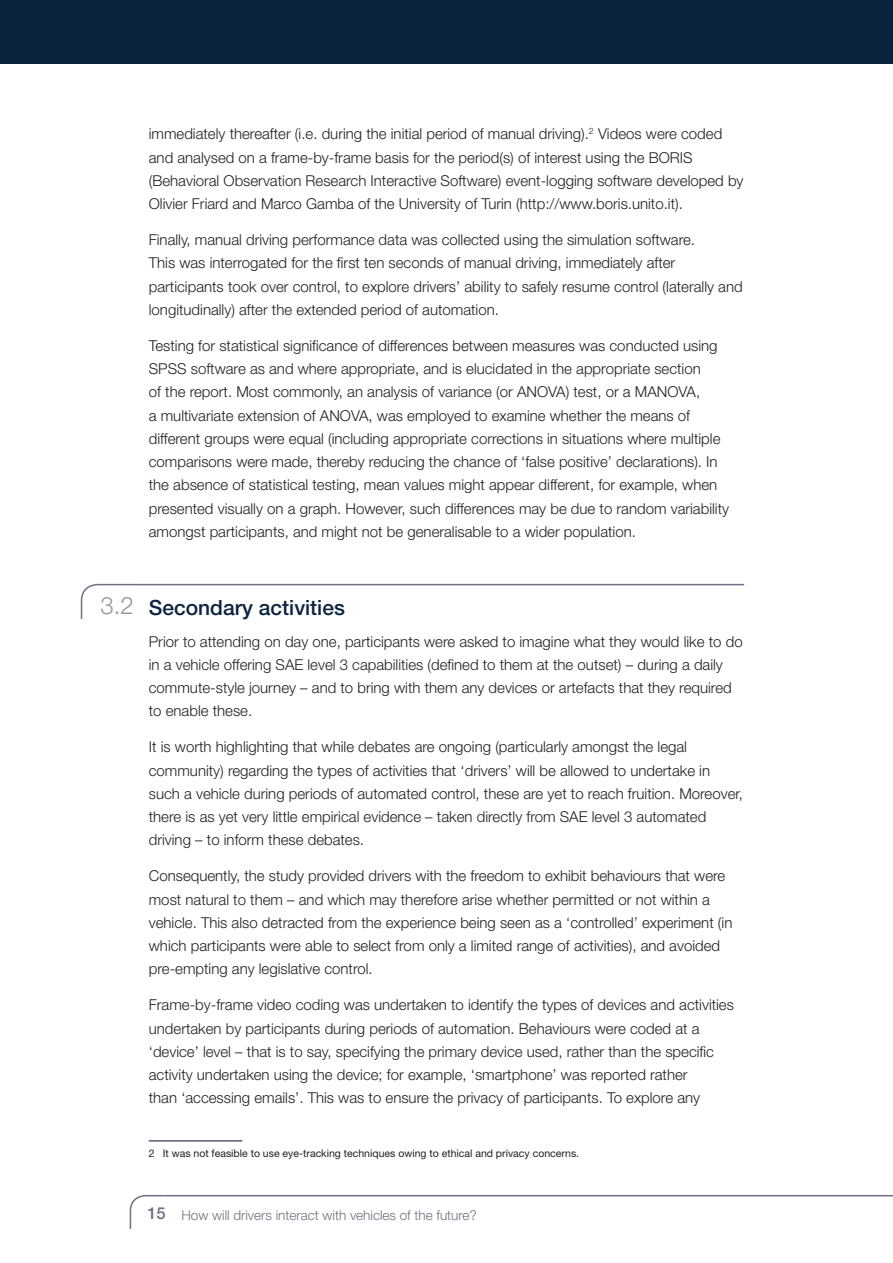
<style>
.page{position:relative;width:893px;height:1263px;background:#0c233f}
.page>*{position:absolute;margin:0;border:0;box-sizing:border-box;transform-origin:0 0}
.t1{font:300 24px "Helvetica Neue";color:#949698}
.t2{font:500 21px "Helvetica Neue";color:#0c233f}
.t3{font:300 15px/23.2px "Helvetica Neue";color:#231f20}
.t4{font:300 13.5px "Helvetica Neue";color:#707084}
.t5{font:10.5px "Helvetica Neue";color:#231f20}
.s1{font-weight:500;font-size:16.5px}
</style>
<div class="page">
<div style="left:0;top:65px;width:893px;height:1198px;background:#fff"></div>
<hr style="left:164px;top:1195px;width:729px;height:1px;background:#707084">
<svg style="left:129px;top:1195px;width:37px;height:34px"></svg>
<hr style="left:136px;top:584px;width:608px;height:1px;background:#707084">
<hr style="left:149px;top:1140px;width:93px;height:1px;background:#5b5e74">
<svg style="left:80px;top:583px;width:58px;height:36px"></svg>
<p class="t3" style="left:149px;top:122px;width:596px">immediately thereafter (i.e. during the initial period of manual driving).<sup>2</sup> Videos were coded and analysed on a frame-by-frame basis for the period(s) of interest using the BORIS (Behavioral Observation Research Interactive Software) event-logging software developed by Olivier Friard and Marco Gamba of the University of Turin (http://www.boris.unito.it).</p>
<p class="t3" style="left:149px;top:228px;width:595px">Finally, manual driving performance data was collected using the simulation software.<br>This was interrogated for the first ten seconds of manual driving, immediately after participants took over control, to explore drivers’ ability to safely resume control (laterally and longitudinally) after the extended period of automation.</p>
<p class="t3" style="left:149px;top:334px;width:582px">Testing for statistical significance of differences between measures was conducted using SPSS software as and where appropriate, and is elucidated in the appropriate section<br>of the report. Most commonly, an analysis of variance (or ANOVA) test, or a MANOVA,<br>a multivariate extension of ANOVA, was employed to examine whether the means of different groups were equal (including appropriate corrections in situations where multiple comparisons were made, thereby reducing the chance of ‘false positive’ declarations). In the absence of statistical testing, mean values might appear different, for example, when presented visually on a graph. However, such differences may be due to random variability amongst participants, and might not be generalisable to a wider population.</p>
<h1 class="t1" style="left:101px;top:591px;width:35px">3.2</h1>
<h2 class="t2" style="left:149px;top:595px;width:198px">Secondary activities</h2>
<p class="t3" style="left:149px;top:629px;width:595px">Prior to attending on day one, participants were asked to imagine what they would like to do in a vehicle offering SAE level 3 capabilities (defined to them at the outset) – during a daily commute-style journey – and to bring with them any devices or artefacts that they required to enable these.</p>
<p class="t3" style="left:149px;top:735px;width:596px">It is worth highlighting that while debates are ongoing (particularly amongst the legal community) regarding the types of activities that ‘drivers’ will be allowed to undertake in such a vehicle during periods of automated control, these are yet to reach fruition. Moreover, there is as yet very little empirical evidence – taken directly from SAE level 3 automated driving – to inform these debates.</p>
<p class="t3" style="left:149px;top:864px;width:585px">Consequently, the study provided drivers with the freedom to exhibit behaviours that were most natural to them – and which may therefore arise whether permitted or not within a vehicle. This also detracted from the experience being seen as a ‘controlled’ experiment (in which participants were able to select from only a limited range of activities), and avoided pre-empting any legislative control.</p>
<p class="t3" style="left:149px;top:993px;width:587px">Frame-by-frame video coding was undertaken to identify the types of devices and activities undertaken by participants during periods of automation. Behaviours were coded at a ‘device’ level – that is to say, specifying the primary device used, rather than the specific activity undertaken using the device; for example, ‘smartphone’ was reported rather<br>than ‘accessing emails’. This was to ensure the privacy of participants. To explore any</p>
<p class="t5" style="left:149px;top:1147px;width:432px">2 It was not feasible to use eye-tracking techniques owing to ethical and privacy concerns.</p>
<p class="t4" style="left:147px;top:1206px;width:331px"><span class="s1">15</span> How will drivers interact with vehicles of the future?</p>
</div>
